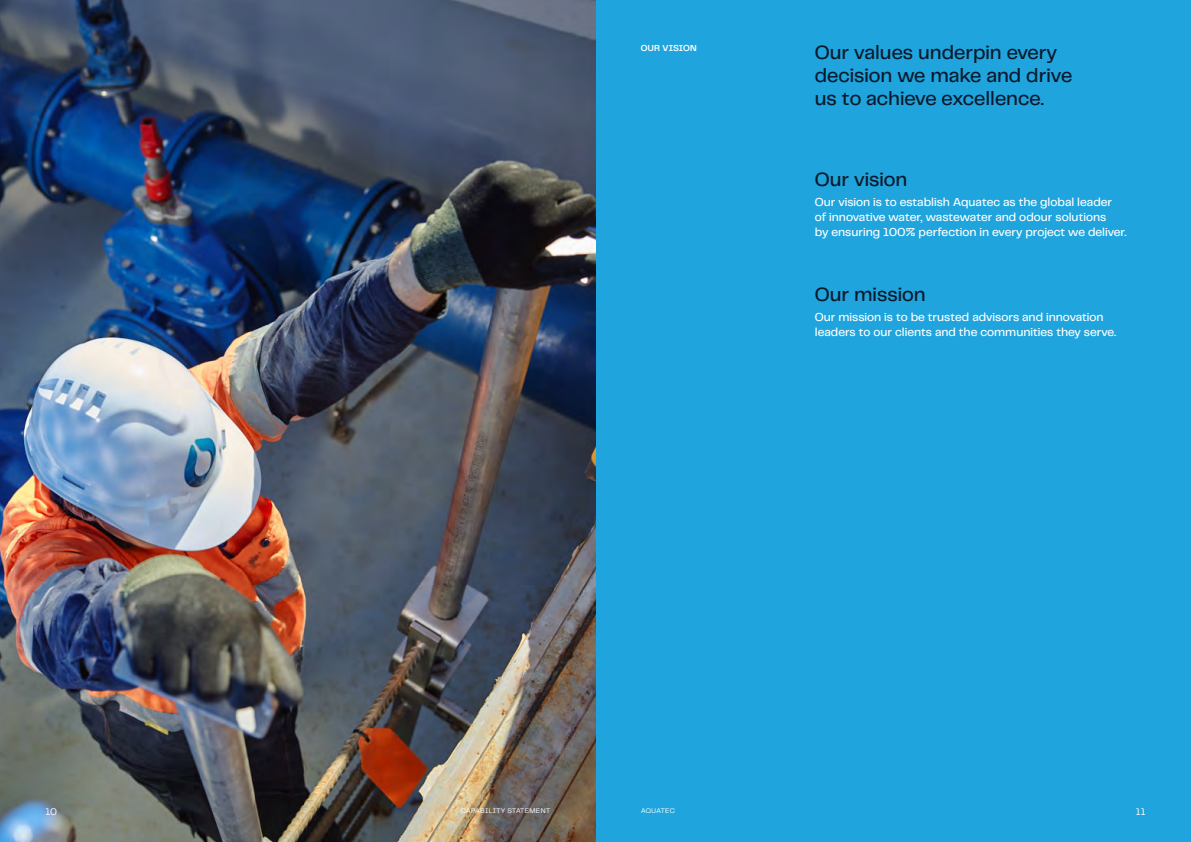
<style>
.page{position:relative;width:1191px;height:842px;background:#fff}
.page>*{position:absolute;margin:0;border:0;box-sizing:border-box;transform-origin:0 0}
.Large_Copy___Headings___20_pt{font:500 20px/23px "PP Telegraf";color:#0a192a}
.Body_Copy_Large___12pt{font:500 12px/15px "PP Telegraf";color:#fff}
.t1{font:10px "PP Telegraf";color:#fff}
.Caps_Heading___9pt{font:600 9px "PP Telegraf";letter-spacing:.005em;color:#fff}
.t2{font:7px "PP Telegraf";letter-spacing:.06em;color:#fff}
</style>
<div class="page">
<div style="left:580px;top:0;width:611px;height:842px;background:#1fa4dd"></div>
<img style="left:0;top:0;width:595px;height:842px">
<p class="Caps_Heading___9pt" style="left:641px;top:42px;width:57px">OUR VISION</p>
<p class="Large_Copy___Headings___20_pt" style="left:814px;top:39px;width:259px">Our values underpin every decision we make and drive us to achieve excellence.</p>
<p class="Large_Copy___Headings___20_pt" style="left:814px;top:166px;width:94px">Our vision</p>
<p class="Body_Copy_Large___12pt" style="left:814px;top:194px;width:313px">Our vision is to establish Aquatec as the global leader<br>of innovative water, wastewater and odour solutions<br>by ensuring 100% perfection in every project we deliver.</p>
<p class="Large_Copy___Headings___20_pt" style="left:814px;top:281px;width:112px">Our mission</p>
<p class="Body_Copy_Large___12pt" style="left:814px;top:309px;width:303px">Our mission is to be trusted advisors and innovation leaders to our clients and the communities they serve.</p>
<p class="t1" style="left:45px;top:804px;width:13px">10</p>
<p class="t2" style="left:461px;top:805px;width:91px">CAPABILITY STATEMENT</p>
<p class="t2" style="left:641px;top:805px;width:35px">AQUATEC</p>
<p class="t1" style="left:1135px;top:804px;width:11px">11</p>
</div>
